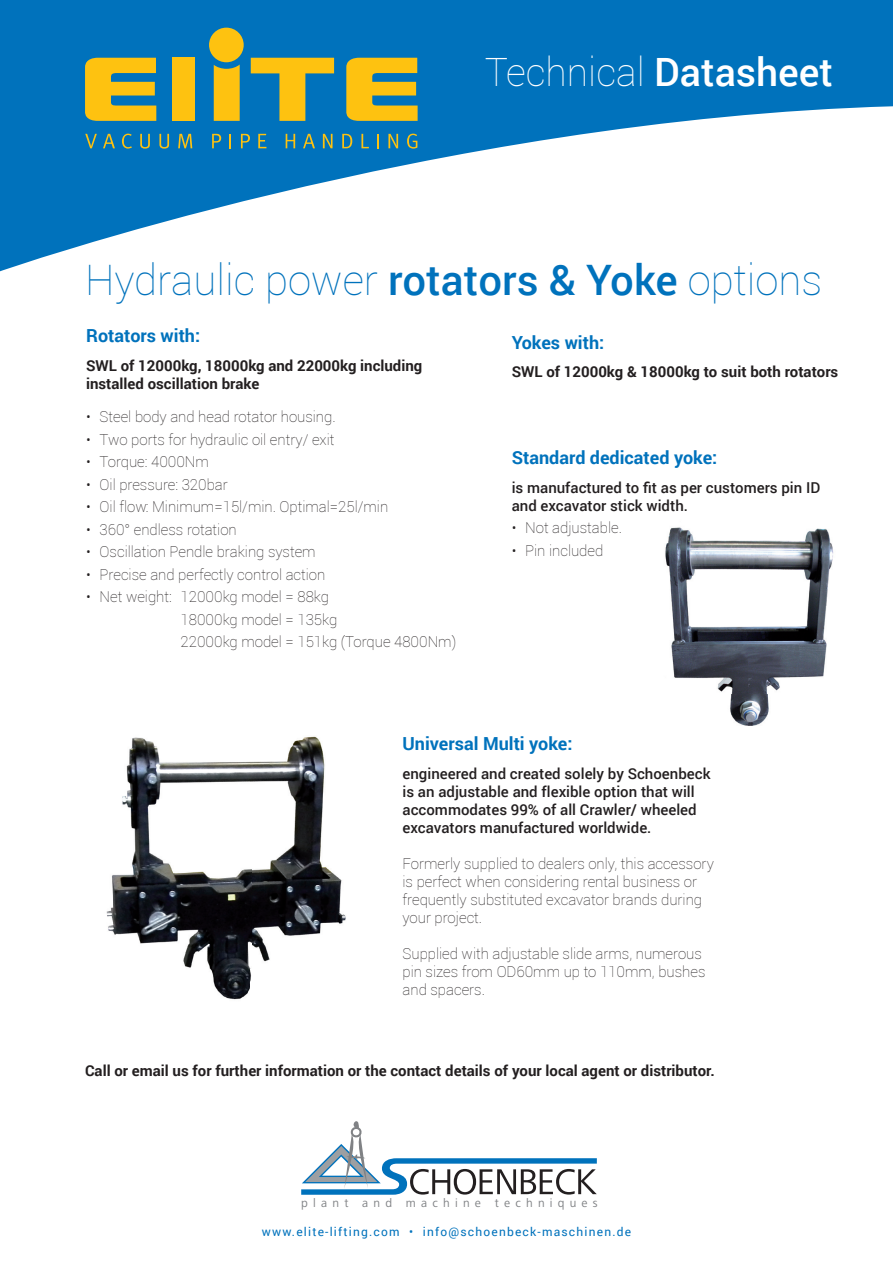
<style>
.page{position:relative;width:893px;height:1263px;background:#fff}
.page>*{position:absolute;margin:0;border:0;box-sizing:border-box;transform-origin:0 0}
.t1{font:100 42px "Roboto";color:#0072bc}
.t2{font:100 39px "Roboto";color:#fff}
.t3{font:700 18px "Roboto";color:#0072bc}
.t4{font:100 15px/18px "Roboto";color:#231f20}
.t5{font:500 15px/18px "Roboto";color:#231f20}
.t6{font:700 15px/18px "Roboto";color:#231f20}
.t7{font:12.45px "Frutiger Next LT";letter-spacing:.42em;color:#808285}
.t8{font:12px "Roboto";letter-spacing:.1em;color:#0072bc}
.s1{font-weight:500}
</style>
<div class="page">
<svg style="left:301px;top:1121px;width:296px;height:74px"></svg>
<svg style="left:0;top:0;width:893px;height:271px;fill:#0072bc"></svg>
<img style="left:665px;top:527px;width:169px;height:199px">
<img style="left:106px;top:736px;width:240px;height:264px">
<svg style="left:346px;top:58px;width:72px;height:63px"></svg>
<svg style="left:251px;top:58px;width:83px;height:63px"></svg>
<div style="left:172px;top:58px;width:23px;height:63px;background:#fec210"></div>
<svg style="left:214px;top:64px;width:26px;height:57px"></svg>
<svg style="left:85px;top:58px;width:71px;height:63px"></svg>
<div style="left:209px;top:28px;width:35px;height:34px;background:#fec210;border-radius:50%"></div>
<svg style="left:85px;top:134px;width:12px;height:14px"></svg>
<svg style="left:103px;top:134px;width:12px;height:14px"></svg>
<svg style="left:122px;top:134px;width:10px;height:15px"></svg>
<svg style="left:140px;top:134px;width:10px;height:15px"></svg>
<svg style="left:159px;top:134px;width:10px;height:15px"></svg>
<svg style="left:178px;top:134px;width:14px;height:14px"></svg>
<svg style="left:212px;top:134px;width:9px;height:14px"></svg>
<svg style="left:229px;top:134px;width:2px;height:14px"></svg>
<svg style="left:241px;top:134px;width:9px;height:14px"></svg>
<svg style="left:258px;top:134px;width:8px;height:14px"></svg>
<svg style="left:286px;top:134px;width:9px;height:14px"></svg>
<svg style="left:303px;top:134px;width:12px;height:14px"></svg>
<svg style="left:323px;top:134px;width:10px;height:14px"></svg>
<svg style="left:342px;top:134px;width:10px;height:14px"></svg>
<svg style="left:361px;top:134px;width:8px;height:14px"></svg>
<svg style="left:377px;top:134px;width:2px;height:14px"></svg>
<svg style="left:388px;top:134px;width:10px;height:14px"></svg>
<svg style="left:407px;top:134px;width:10px;height:15px"></svg>
<h2 class="t2" style="left:485px;top:45px;width:350px">Technical <span class="s1">Datasheet</span></h2>
<h1 class="t1" style="left:85px;top:251px;width:739px">Hydraulic power <span class="s1">rotators &amp; Yoke</span> options</h1>
<p class="t3" style="left:512px;top:330px;width:94px">Yokes with:</p>
<p class="t6" style="left:512px;top:362px;width:328px">SWL of 12000kg &amp; 18000kg to suit both rotators</p>
<p class="t3" style="left:86px;top:323px;width:116px">Rotators with:</p>
<p class="t6" style="left:86px;top:356px;width:338px">SWL of 12000kg, 18000kg and 22000kg including installed oscillation brake</p>
<p class="t4" style="left:86px;top:407px;width:251px">• Steel body and head rotator housing.</p>
<p class="t4" style="left:86px;top:430px;width:250px">• Two ports for hydraulic oil entry/ exit</p>
<p class="t4" style="left:86px;top:452px;width:124px">• Torque: 4000Nm</p>
<p class="t4" style="left:86px;top:475px;width:143px">• Oil pressure: 320bar</p>
<p class="t4" style="left:86px;top:497px;width:304px">• Oil flow: Minimum=15l/min. Optimal=25l/min</p>
<p class="t4" style="left:86px;top:520px;width:152px">• 360° endless rotation</p>
<p class="t4" style="left:86px;top:542px;width:231px">• Oscillation Pendle braking system</p>
<p class="t4" style="left:86px;top:565px;width:241px">• Precise and perfectly control action</p>
<p class="t4" style="left:181px;top:585px;width:277px;line-height:22.5px;text-indent:-94px">• Net weight: 12000kg model = 88kg<br>18000kg model = 135kg<br>22000kg model = 151kg (Torque 4800Nm)</p>
<p class="t3" style="left:512px;top:445px;width:207px">Standard dedicated yoke:</p>
<p class="t5" style="left:512px;top:478px;width:310px">is manufactured to fit as per customers pin ID and excavator stick width.</p>
<p class="t4" style="left:512px;top:518px;width:112px">• Not adjustable.</p>
<p class="t4" style="left:512px;top:541px;width:93px">• Pin included</p>
<p class="t3" style="left:403px;top:731px;width:171px">Universal Multi yoke:</p>
<p class="t5" style="left:403px;top:764px;width:309px">engineered and created solely by Schoenbeck is an adjustable and flexible option that will accommodates 99% of all Crawler/ wheeled excavators manufactured worldwide.</p>
<p class="t4" style="left:403px;top:854px;width:313px">Formerly supplied to dealers only, this accessory is perfect when considering rental business or frequently substituted excavator brands during your project.</p>
<p class="t4" style="left:403px;top:944px;width:304px">Supplied with adjustable slide arms, numerous pin sizes from OD60mm up to 110mm, bushes and spacers.</p>
<p class="t6" style="left:85px;top:1061px;width:631px">Call or email us for further information or the contact details of your local agent or distributor.</p>
<p class="t7" style="left:301px;top:1196px;width:298px">plant and machine techniques</p>
<p class="t8" style="left:262px;top:1224px;width:371px">www.elite-lifting.com • info@schoenbeck-maschinen.de</p>
</div>
